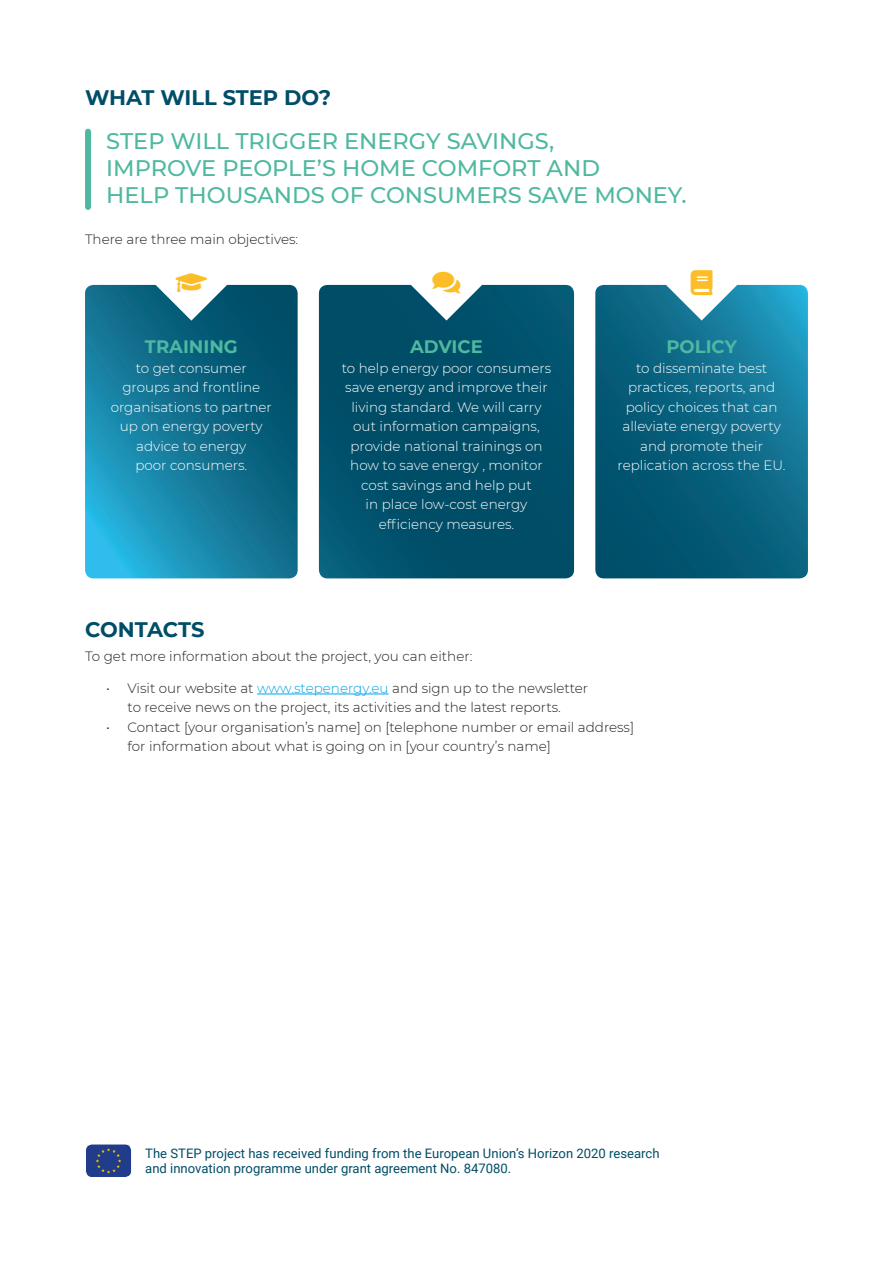
<style>
.page{position:relative;width:893px;height:1263px;background:#fff}
.page>*{position:absolute;margin:0;border:0;box-sizing:border-box;transform-origin:0 0}
.t1{font:24.9px "Font Awesome 5 Free Solid";color:#fcbd29}
.t2{font:500 22.5px/27px "Montserrat";color:#4fb8a0}
.t3{font:700 21px "Montserrat";letter-spacing:-.005em;color:#004d67}
.t4{font:700 18px "Montserrat";color:#4fb8a0}
.t5{font:300 13.5px/19.5px "Montserrat";color:#fff;text-align:center}
.t6{font:300 13.5px/19.5px "Montserrat";color:#231f20;text-align:center}
.t7{font:13.05px/15.8px "Roboto";color:#004d67}
.s1{color:#00a4e4}
</style>
<div class="page">
<svg style="left:87px;top:1145px;width:43px;height:31px"></svg>
<div style="left:85px;top:1143px;width:47px;height:35px;border:1px solid #fff;border-radius:7px"></div>
<svg style="left:85px;top:285px;width:723px;height:293px;background:#186d88"></svg>
<hr style="left:257px;top:694px;width:132px;height:1px;background:#00a4e4">
<div style="left:85px;top:132px;width:6px;height:75px;background:#4fb8a0"></div>
<svg style="left:139px;top:284px;width:105px;height:37px"></svg>
<svg style="left:411px;top:285px;width:71px;height:35px"></svg>
<svg style="left:666px;top:285px;width:71px;height:35px"></svg>
<h3 class="t3" style="left:85px;top:83px;width:248px">WHAT WILL STEP DO?</h3>
<h2 class="t2" style="left:106px;top:127px;width:582px">STEP WILL TRIGGER ENERGY SAVINGS,<br>IMPROVE PEOPLE’S HOME COMFORT AND<br>HELP THOUSANDS OF CONSUMERS SAVE MONEY.</h2>
<p class="t6" style="left:85px;top:229px;width:215px">There are three main objectives:</p>
<h1 class="t1" style="left:176px;top:270px;width:33px">◆▼□■</h1>
<h1 class="t1" style="left:432px;top:270px;width:30px">□■▼▲</h1>
<h3 class="t4" style="left:145px;top:334px;width:94px">TRAINING</h3>
<p class="t5" style="left:111px;top:358px;width:163px">to get consumer groups and frontline organisations to partner up on energy poverty advice to energy<br>poor consumers.</p>
<h3 class="t4" style="left:410px;top:334px;width:74px">ADVICE</h3>
<p class="t5" style="left:342px;top:358px;width:211px">to help energy poor consumers save energy and improve their living standard. We will carry out information campaigns, provide national trainings on how to save energy , monitor cost savings and help put<br>in place low-cost energy efficiency measures.</p>
<h3 class="t4" style="left:666px;top:334px;width:72px">POLICY</h3>
<p class="t5" style="left:618px;top:358px;width:170px">to disseminate best practices, reports, and policy choices that can alleviate energy poverty and promote their replication across the EU.</p>
<h3 class="t3" style="left:85px;top:614px;width:121px">CONTACTS</h3>
<p class="t6" style="left:85px;top:646px;width:389px">To get more information about the project, you can either:</p>
<p class="t6" style="left:106px;top:678px;width:483px">• Visit our website at <span class="s1">www.stepenergy.eu</span> and sign up to the newsletter to receive news on the project, its activities and the latest reports.</p>
<p class="t6" style="left:128px;top:717px;width:508px;text-align:left;text-indent:-21px">• Contact [your organisation’s name] on [telephone number or email address] for information about what is going on in [your country’s name]</p>
<p class="t7" style="left:145px;top:1144px;width:516px">The STEP project has received funding from the European Union’s Horizon 2020 research and innovation programme under grant agreement No. 847080.</p>
</div>
